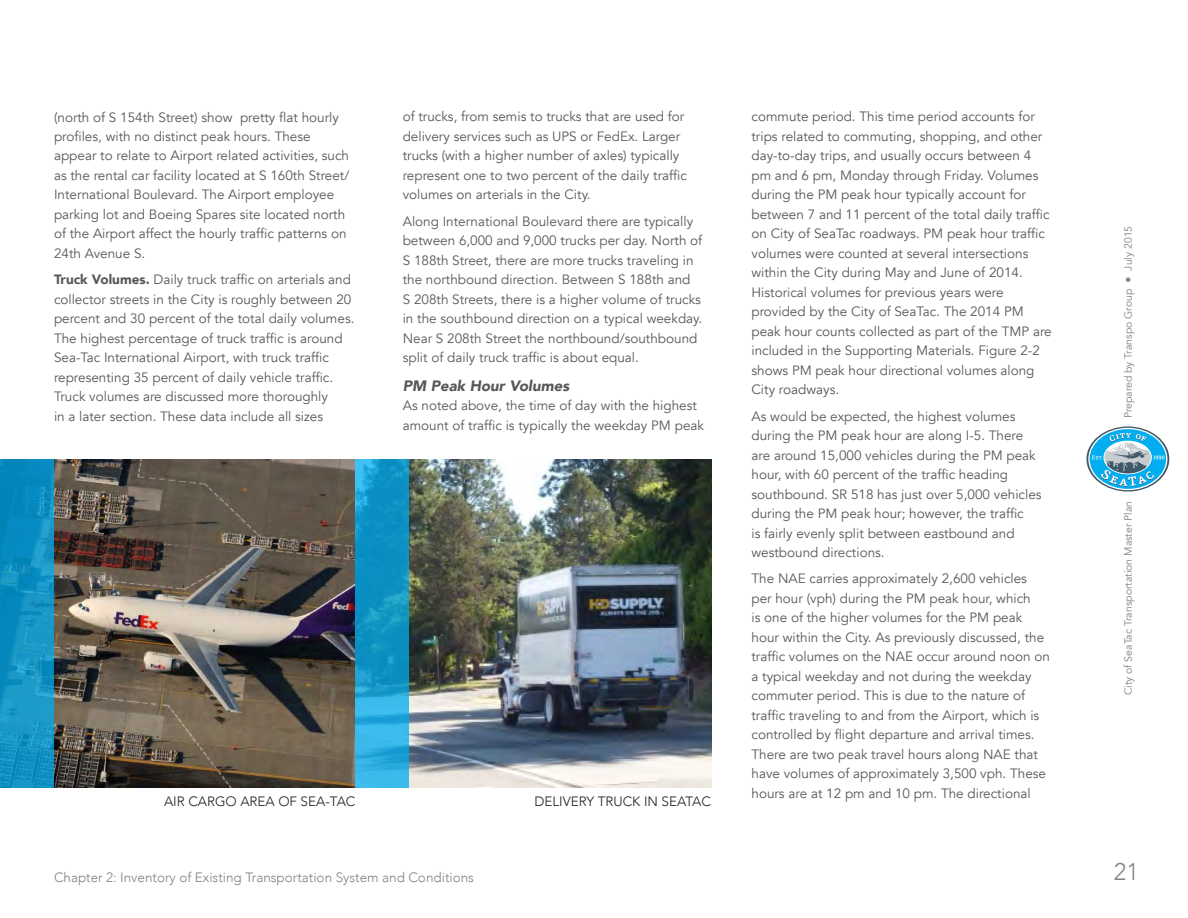
<style>
.page{position:relative;width:1188px;height:918px;background:#fff}
.page>*{position:absolute;margin:0;border:0;box-sizing:border-box;transform-origin:0 0}
.t1{font:300 24px "Avenir";color:#808285}
.t2{font:italic 900 15px "Avenir";color:#57585a}
.Body_main{font:13.5px/19.5px "Avenir";color:#57585a}
.t3{font:300 13.5px "Avenir";color:#808285}
.t4{font:300 13.5px "Avenir";color:#231f20}
.t5{font:10.5px "Avenir";color:#808285}
.s1{font-weight:900}
.s2{font-family:"Helvetica Neue"}
</style>
<div class="page">
<svg style="left:1086px;top:426px;width:83px;height:66px"></svg>
<svg style="left:1088px;top:428px;width:79px;height:62px"></svg>
<svg style="left:1090px;top:429px;width:76px;height:60px"></svg>
<svg style="left:1092px;top:433px;width:72px;height:54px"></svg>
<img style="left:54px;top:459px;width:657px;height:329px">
<svg style="left:0;top:459px;width:54px;height:329px"></svg>
<svg style="left:356px;top:459px;width:54px;height:329px;fill:#0f94c4"></svg>
<p class="Body_main" style="left:54px;top:107px;width:297px">(north of S 154th Street) show pretty flat hourly profiles, with no distinct peak hours. These appear to relate to Airport related activities, such as the rental car facility located at S 160th Street/ International Boulevard. The Airport employee parking lot and Boeing Spares site located north of the Airport affect the hourly traffic patterns on 24th Avenue S.</p>
<p class="Body_main" style="left:54px;top:270px;width:302px"><span class="s1">Truck Volumes.</span> Daily truck traffic on arterials and collector streets in the City is roughly between 20 percent and 30 percent of the total daily volumes.<br>The highest percentage of truck traffic is around Sea-Tac International Airport, with truck traffic representing 35 percent of daily vehicle traffic.<br>Truck volumes are discussed more thoroughly<br>in a later section. These data include all sizes</p>
<p class="Body_main" style="left:403px;top:107px;width:286px">of trucks, from semis to trucks that are used for delivery services such as UPS or FedEx. Larger trucks (with a higher number of axles) typically represent one to two percent of the daily traffic volumes on arterials in the City.</p>
<p class="Body_main" style="left:403px;top:211px;width:301px">Along International Boulevard there are typically between 6,000 and 9,000 trucks per day. North of S 188th Street, there are more trucks traveling in the northbound direction. Between S 188th and<br>S 208th Streets, there is a higher volume of trucks in the southbound direction on a typical weekday.<br>Near S 208th Street the northbound/southbound split of daily truck traffic is about equal.</p>
<h3 class="t2" style="left:403px;top:373px;width:168px">PM Peak Hour Volumes</h3>
<p class="Body_main" style="left:403px;top:396px;width:303px">As noted above, the time of day with the highest amount of traffic is typically the weekday PM peak</p>
<p class="t4" style="left:164px;top:793px;width:193px">AIR CARGO AREA OF SEA-TAC</p>
<p class="t4" style="left:534px;top:793px;width:178px">DELIVERY TRUCK IN SEATAC</p>
<p class="Body_main" style="left:751px;top:107px;width:302px">commute period. This time period accounts for trips related to commuting, shopping, and other day-to-day trips, and usually occurs between 4 pm and 6 pm, Monday through Friday. Volumes during the PM peak hour typically account for between 7 and 11 percent of the total daily traffic on City of SeaTac roadways. PM peak hour traffic volumes were counted at several intersections within the City during May and June of 2014.<br>Historical volumes for previous years were provided by the City of SeaTac. The 2014 PM peak hour counts collected as part of the TMP are included in the Supporting Materials. Figure 2-2 shows PM peak hour directional volumes along City roadways.</p>
<p class="Body_main" style="left:751px;top:407px;width:292px">As would be expected, the highest volumes during the PM peak hour are along I-5. There are around 15,000 vehicles during the PM peak hour, with 60 percent of the traffic heading southbound. SR 518 has just over 5,000 vehicles during the PM peak hour; however, the traffic<br>is fairly evenly split between eastbound and westbound directions.</p>
<p class="Body_main" style="left:751px;top:569px;width:300px">The NAE carries approximately 2,600 vehicles per hour (vph) during the PM peak hour, which<br>is one of the higher volumes for the PM peak hour within the City. As previously discussed, the traffic volumes on the NAE occur around noon on a typical weekday and not during the weekday commuter period. This is due to the nature of traffic traveling to and from the Airport, which is controlled by flight departure and arrival times.<br>There are two peak travel hours along NAE that have volumes of approximately 3,500 vph. These hours are at 12 pm and 10 pm. The directional</p>
<p class="t5" style="left:1122px;top:418px;width:194px;rotate:-90deg">Prepared by Transpo Group <span class="s2">●</span> July 2015</p>
<p class="t5" style="left:1122px;top:695px;width:196px;rotate:-90deg">City of SeaTac Transportation Master Plan</p>
<p class="t3" style="left:54px;top:869px;width:422px">Chapter 2: Inventory of Existing Transportation System and Conditions</p>
<h1 class="t1" style="left:1114px;top:858px;width:26px">21</h1>
</div>
